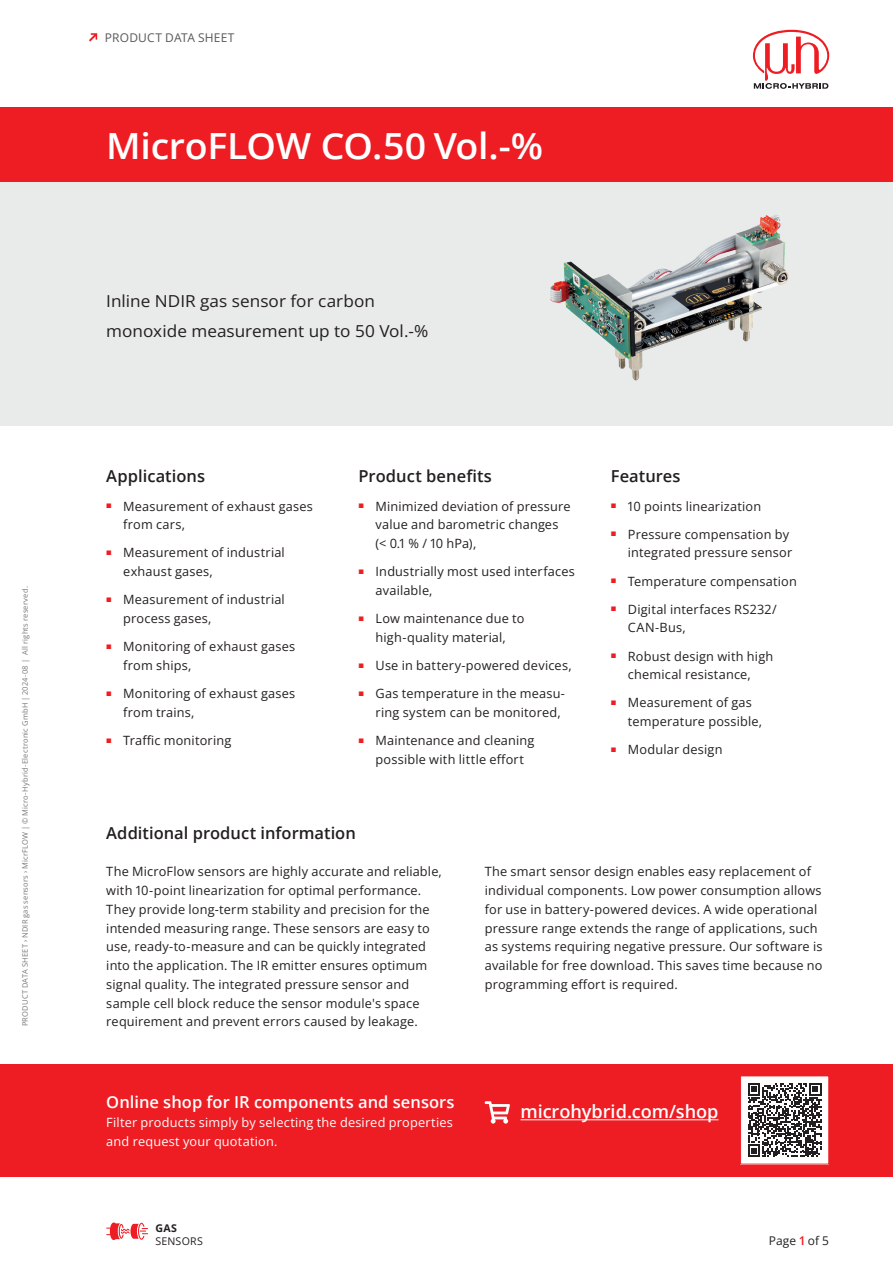
<style>
.page{position:relative;width:893px;height:1263px;background:#fff}
.page>*{position:absolute;margin:0;border:0;box-sizing:border-box;transform-origin:0 0}
.t1{font:600 36px "Open Sans";letter-spacing:-.01em;color:#fff;scale:1.04 1}
.t2{font:600 18.15px "Open Sans";letter-spacing:-.005em;color:#fff}
.t3{font:600 16.5px "Open Sans";color:#231f20}
.t4{font:16.5px/30px "Open Sans";color:#231f20;scale:1.04 1}
.t5{font:600 16.5px "Open Sans";color:#fff}
.t6{font:12.75px/18.8px "Open Sans";letter-spacing:.015em;color:#231f20}
.t7{font:12.75px/18.8px "Open Sans";letter-spacing:.015em;color:#fff}
.t8{font:12px "Open Sans";letter-spacing:.015em;color:#57585a}
.t9{font:12px "Open Sans";letter-spacing:.01em;color:#231f20}
.t10{font:10.65px "Open Sans";letter-spacing:.02em;color:#231f20}
.t11{font:700 10.65px "Open Sans";color:#231f20}
.t12{font:7.5px "Open Sans";letter-spacing:.025em;color:#76787b}
.s1{font-weight:600;color:#ee1d23}
</style>
<div class="page">
<svg style="left:753px;top:30px;width:76px;height:59px"></svg>
<svg style="left:89px;top:33px;width:8px;height:9px"></svg>
<svg style="left:106px;top:1222px;width:42px;height:18px"></svg>
<div style="left:0;top:107px;width:893px;height:75px;background:#ee1d23"></div>
<div style="left:0;top:1064px;width:893px;height:112px;background:#ee1d23"></div>
<svg style="left:485px;top:1101px;width:25px;height:22px"></svg>
<hr style="left:520px;top:1119px;width:198px;height:1px;background:#fff">
<div style="left:740px;top:1076px;width:89px;height:88px;background:#fff"></div>
<svg style="left:748px;top:1083px;width:73px;height:74px"></svg>
<div style="left:740px;top:1075px;width:89px;height:89px;border:1px solid #ee1d23"></div>
<div style="left:0;top:182px;width:893px;height:244px;background:#e9eaea"></div>
<img style="left:550px;top:215px;width:239px;height:166px">
<p class="t12" style="left:20px;top:1026px;width:441px;rotate:-90deg">PRODUCT DATA SHEET › NDIR gas sensors › MicrFLOW | © Micro-Hybrid-Electronic GmbH | 2024-08 | All rights reserved.</p>
<p class="t8" style="left:105px;top:29px;width:131px">PRODUCT DATA SHEET</p>
<h1 class="t1" style="left:106px;top:121px;width:422px">MicroFLOW CO.50 Vol.-%</h1>
<p class="t4" style="left:106px;top:286px;width:311px">Inline NDIR gas sensor for carbon monoxide measurement up to 50 Vol.-%</p>
<p class="t3" style="left:106px;top:465px;width:100px">Applications</p>
<p class="t6" style="left:123px;top:496px;width:191px;text-indent:-17px"><sup>■</sup> Measurement of exhaust gases from cars,</p>
<p class="t6" style="left:123px;top:543px;width:163px;text-indent:-17px"><sup>■</sup> Measurement of industrial exhaust gases,</p>
<p class="t6" style="left:123px;top:590px;width:163px;text-indent:-17px"><sup>■</sup> Measurement of industrial process gases,</p>
<p class="t6" style="left:123px;top:637px;width:173px;text-indent:-17px"><sup>■</sup> Monitoring of exhaust gases from ships,</p>
<p class="t6" style="left:123px;top:684px;width:173px;text-indent:-17px"><sup>■</sup> Monitoring of exhaust gases from trains,</p>
<p class="t6" style="left:106px;top:730px;width:127px"><sup>■</sup> Traffic monitoring</p>
<p class="t3" style="left:359px;top:465px;width:135px">Product benefits</p>
<p class="t6" style="left:376px;top:496px;width:196px;text-indent:-17px"><sup>■</sup> Minimized deviation of pressure value and barometric changes (&lt; 0.1 % / 10 hPa),</p>
<p class="t6" style="left:376px;top:562px;width:201px;text-indent:-17px"><sup>■</sup> Industrially most used interfaces available,</p>
<p class="t6" style="left:359px;top:609px;width:167px;text-align:center"><sup>■</sup> Low maintenance due to high-quality material,</p>
<p class="t6" style="left:359px;top:655px;width:215px"><sup>■</sup> Use in battery-powered devices,</p>
<p class="t6" style="left:376px;top:684px;width:191px;text-indent:-17px"><sup>■</sup> Gas temperature in the measu&shy;ring system can be monitored,</p>
<p class="t6" style="left:359px;top:730px;width:177px;text-align:center"><sup>■</sup> Maintenance and cleaning possible with little effort</p>
<p class="t3" style="left:106px;top:821px;width:251px">Additional product information</p>
<p class="t3" style="left:611px;top:465px;width:71px">Features</p>
<p class="t6" style="left:611px;top:496px;width:152px"><sup>■</sup> 10 points linearization</p>
<p class="t6" style="left:611px;top:524px;width:183px;text-align:right"><sup>■</sup> Pressure compensation by integrated pressure sensor</p>
<p class="t6" style="left:611px;top:571px;width:188px"><sup>■</sup> Temperature compensation</p>
<p class="t6" style="left:628px;top:599px;width:150px;text-indent:-17px"><sup>■</sup> Digital interfaces RS232/<br>CAN-Bus,</p>
<p class="t6" style="left:611px;top:646px;width:164px;text-align:center"><sup>■</sup> Robust design with high chemical resistance,</p>
<p class="t6" style="left:628px;top:693px;width:136px;text-indent:-17px"><sup>■</sup> Measurement of gas temperature possible,</p>
<p class="t6" style="left:611px;top:740px;width:113px"><sup>■</sup> Modular design</p>
<p class="t6" style="left:106px;top:862px;width:337px">The MicroFlow sensors are highly accurate and reliable, with 10-point linearization for optimal performance.<br>They provide long-term stability and precision for the intended measuring range. These sensors are easy to use, ready-to-measure and can be quickly integrated into the application. The IR emitter ensures optimum signal quality. The integrated pressure sensor and sample cell block reduce the sensor module's space requirement and prevent errors caused by leakage.</p>
<p class="t6" style="left:485px;top:862px;width:339px">The smart sensor design enables easy replacement of individual components. Low power consumption allows for use in battery-powered devices. A wide operational pressure range extends the range of applications, such as systems requiring negative pressure. Our software is available for free download. This saves time because no programming effort is required.</p>
<p class="t5" style="left:106px;top:1091px;width:350px">Online shop for IR components and sensors</p>
<p class="t7" style="left:106px;top:1112px;width:348px">Filter products simply by selecting the desired properties and request your quotation.</p>
<p class="t11" style="left:155px;top:1221px;width:23px">GAS</p>
<p class="t10" style="left:155px;top:1234px;width:49px">SENSORS</p>
<h2 class="t2" style="left:520px;top:1099px;width:200px">microhybrid.com/shop</h2>
<p class="t9" style="left:769px;top:1232px;width:62px">Page <span class="s1">1</span> of 5</p>
</div>
